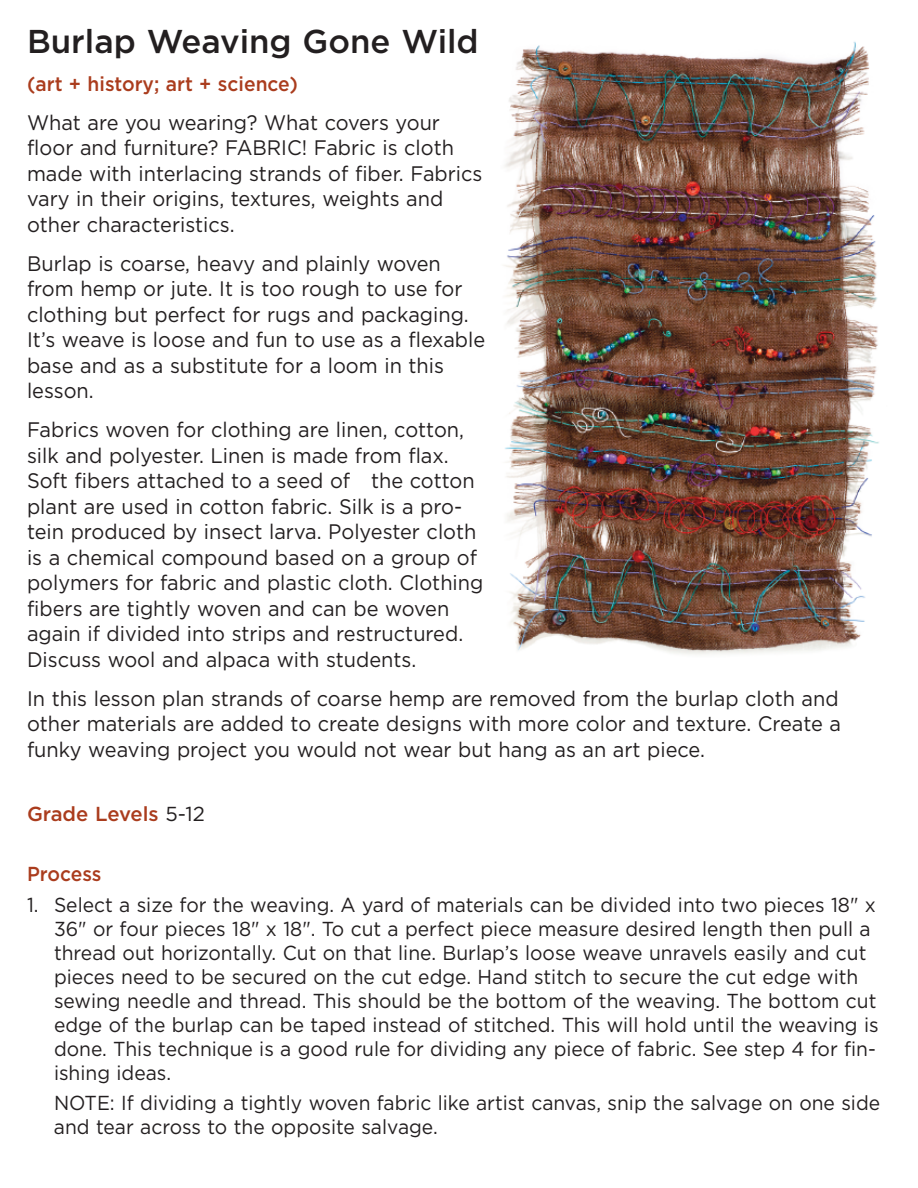
<style>
.page{position:relative;width:918px;height:1188px;background:#fff}
.page>*{position:absolute;margin:0;border:0;box-sizing:border-box;transform-origin:0 0}
.t1{font:500 33px "Gotham";color:#231f20}
.t2{font:21px/25.5px "Gotham";color:#231f20;scale:.95 1}
.t3{font:20.25px/24px "Gotham";color:#231f20;scale:.95 1}
.t4{font:500 20.25px "Gotham";color:#aa3c1d;scale:.95 1}
.t5{font:500 20.25px "Gotham";color:#aa3c1d}
.s1{font-weight:400;color:#231f20}
</style>
<div class="page">
<img style="left:504px;top:41px;width:375px;height:614px">
<h1 class="t1" style="left:27px;top:23px;width:453px">Burlap Weaving Gone Wild</h1>
<p class="t4" style="left:27px;top:72px;width:287px">(art + history; art + science)</p>
<p class="t2" style="left:27px;top:110px;width:481px">What are you wearing? What covers your floor and furniture? FABRIC! Fabric is cloth made with interlacing strands of fiber. Fabrics vary in their origins, textures, weights and other characteristics.</p>
<p class="t2" style="left:27px;top:251px;width:484px">Burlap is coarse, heavy and plainly woven from hemp or jute. It is too rough to use for clothing but perfect for rugs and packaging.<br>It’s weave is loose and fun to use as a flexable base and as a substitute for a loom in this lesson.</p>
<p class="t2" style="left:27px;top:417px;width:482px">Fabrics woven for clothing are linen, cotton, silk and polyester. Linen is made from flax.<br>Soft fibers attached to a seed of the cotton plant are used in cotton fabric. Silk is a pro&shy;tein produced by insect larva. Polyester cloth is a chemical compound based on a group of polymers for fabric and plastic cloth. Clothing fibers are tightly woven and can be woven again if divided into strips and restructured.<br>Discuss wool and alpaca with students.</p>
<p class="t2" style="left:27px;top:686px;width:858px;text-align:justify">In this lesson plan strands of coarse hemp are removed from the burlap cloth and other materials are added to create designs with more color and texture. Create a funky weaving project you would not wear but hang as an art piece.</p>
<p class="t5" style="left:27px;top:803px;width:179px">Grade Levels <span class="s1">5-12</span></p>
<p class="t4" style="left:27px;top:863px;width:80px">Process</p>
<p class="t3" style="left:54px;top:893px;width:870px;text-indent:-27px">1. Select a size for the weaving. A yard of materials can be divided into two pieces 18" x 36" or four pieces 18" x 18". To cut a perfect piece measure desired length then pull a thread out horizontally. Cut on that line. Burlap’s loose weave unravels easily and cut pieces need to be secured on the cut edge. Hand stitch to secure the cut edge with sewing needle and thread. This should be the bottom of the weaving. The bottom cut edge of the burlap can be taped instead of stitched. This will hold until the weaving is done. This technique is a good rule for dividing any piece of fabric. See step 4 for fin&shy;ishing ideas.</p>
<p class="t3" style="left:54px;top:1091px;width:871px">NOTE: If dividing a tightly woven fabric like artist canvas, snip the salvage on one side and tear across to the opposite salvage.</p>
</div>
